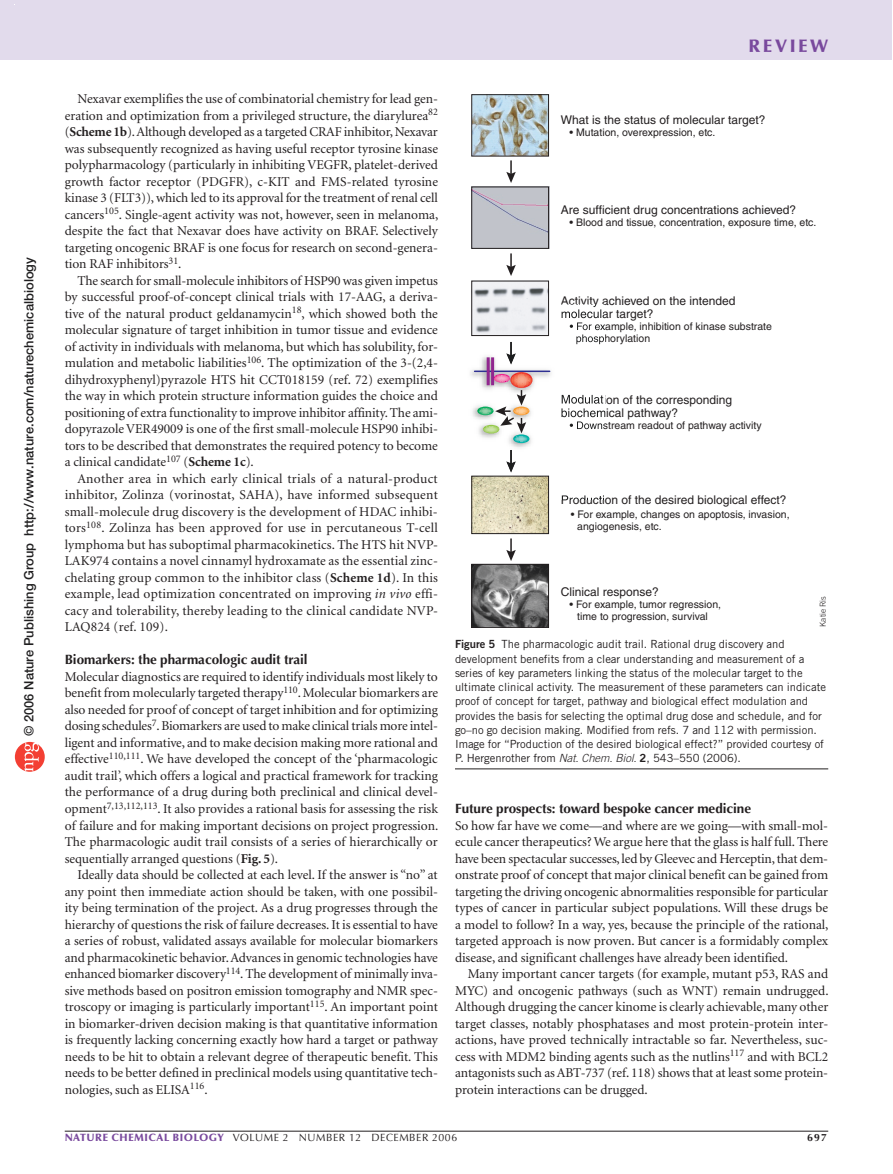
<style>
.page{position:relative;width:893px;height:1174px;background:#fff}
.page>*{position:absolute;margin:0;border:0;box-sizing:border-box;transform-origin:0 0}
.t1{font:900 18px "Optima";letter-spacing:.15em;color:#79499d}
.t2{font:13.5px/16.5px "Minion";letter-spacing:-.005em;color:#231f20;text-align:justify}
.t3{font:700 13.5px "Optima";letter-spacing:-.005em;color:#231f20}
.t4{font:500 12.9px "Helvetica Neue";color:#201f20}
.t5{font:12px/13.5px "Helvetica";color:#231f20}
.t6{font:11.25px/14.2px "Trade Gothic";letter-spacing:-.005em;color:#231f20}
.t7{font:10.5px/12px "Helvetica";color:#231f20}
.t8{font:10.5px "Optima";letter-spacing:.05em;color:#231f20}
.t9{font:700 10.5px "Optima";color:#231f20}
.t10{font:300 8.25px "Trade Gothic";letter-spacing:-.005em;color:#231f20}
.s1{font-family:"Helvetica Neue Medium 2";font-weight:400}
.s2{font-weight:700}
.s3{font-style:italic}
.s4{font-family:"Trade Gothic Bold Two"}
.s5{font-weight:300;font-style:italic}
.s6{font-weight:900;color:#79499d}
</style>
<div class="page">
<div style="left:1px;top:0;width:891px;height:59px;background:#e2dbec"></div>
<img style="left:561px;top:304px;width:43px;height:3px">
<img style="left:562px;top:309px;width:42px;height:10px">
<img style="left:570px;top:322px;width:34px;height:9px">
<img style="left:576px;top:334px;width:28px;height:10px">
<img style="left:562px;top:395px;width:42px;height:9px">
<img style="left:561px;top:408px;width:43px;height:10px">
<img style="left:570px;top:421px;width:34px;height:8px">
<img style="left:562px;top:495px;width:42px;height:4px">
<hr style="left:475px;top:370px;width:75px;height:2px;background:#2e3092">
<svg style="left:471px;top:94px;width:78px;height:534px"></svg>
<hr style="left:455px;top:768px;width:373px;height:1px;background:#231f20">
<hr style="left:65px;top:1130px;width:763px;height:1px;background:#231f20">
<svg style="left:15px;top:742px;width:30px;height:29px"></svg>
<p class="t4" style="left:24px;top:736px;width:480px;rotate:-90deg">© 200<span class="s1">6</span> Nature Publishing Group http://www.nature.com/naturechemicalbiology</p>
<h1 class="t1" style="left:748px;top:38px;width:81px">REVIEW</h1>
<p class="t2" style="left:65px;top:92px;width:375px;text-indent:13px">Nexavar exemplifies the use of combinatorial chemistry for lead gen&shy;eration and optimization from a privileged structure, the diarylurea<sup>82 </sup>(<span class="s2">Scheme 1b</span>). Although developed as a targeted CRAF inhibitor, Nexavar was subsequently recognized as having useful receptor tyrosine kinase polypharmacology (particularly in inhibiting VEGFR, platelet-derived growth factor receptor (PDGFR), c-KIT and FMS-related tyrosine kinase 3 (FLT3)), which led to its approval for the treatment of renal cell cancers<sup>105</sup>. Single-agent activity was not, however, seen in melanoma, despite the fact that Nexavar does have activity on BRAF. Selectively targeting oncogenic BRAF is one focus for research on second-genera&shy;tion RAF inhibitors<sup>31</sup>.</p>
<p class="t2" style="left:65px;top:273px;width:375px;text-indent:13px">The search for small-molecule inhibitors of HSP90 was given impetus by successful proof-of-concept clinical trials with 17-AAG, a deriva&shy;tive of the natural product geldanamycin<sup>18</sup>, which showed both the molecular signature of target inhibition in tumor tissue and evidence of activity in individuals with melanoma, but which has solubility, for&shy;mulation and metabolic liabilities<sup>106</sup>. The optimization of the 3-(2,4- dihydroxyphenyl)pyrazole HTS hit CCT018159 (ref. 72) exemplifies the way in which protein structure information guides the choice and positioning of extra functionality to improve inhibitor affinity. The ami&shy;dopyrazole VER49009 is one of the first small-molecule HSP90 inhibi&shy;tors to be described that demonstrates the required potency to become a clinical candidate<sup>107</sup> (<span class="s2">Scheme 1c</span>).</p>
<p class="t2" style="left:65px;top:471px;width:375px;text-indent:13px">Another area in which early clinical trials of a natural-product inhibitor, Zolinza (vorinostat, SAHA), have informed subsequent small-molecule drug discovery is the development of HDAC inhibi&shy;tors<sup>108</sup>. Zolinza has been approved for use in percutaneous T-cell lymphoma but has suboptimal pharmacokinetics. The HTS hit NVP-LAK974 contains a novel cinnamyl hydroxamate as the essential zinc&shy;chelating group common to the inhibitor class (<span class="s2">Scheme 1d</span>). In this example, lead optimization concentrated on improving <span class="s3">in vivo</span> effi&shy;cacy and tolerability, thereby leading to the clinical candidate NVP-LAQ824 (ref. 109).</p>
<p class="t3" style="left:65px;top:654px;width:244px">Biomarkers: the pharmacologic audit trail</p>
<p class="t2" style="left:65px;top:669px;width:375px">Molecular diagnostics are required to identify individuals most likely to benefit from molecularly targeted therapy<sup>110</sup>. Molecular biomarkers are also needed for proof of concept of target inhibition and for optimizing dosing schedules<sup>7</sup>. Biomarkers are used to make clinical trials more intel&shy;ligent and informative, and to make decision making more rational and effective<sup>110,111</sup>. We have developed the concept of the ‘pharmacologic audit trail’, which offers a logical and practical framework for tracking the performance of a drug during both preclinical and clinical devel&shy;opment<sup>7,13,112,113</sup>. It also provides a rational basis for assessing the risk of failure and for making important decisions on project progression.<br>The pharmacologic audit trail consists of a series of hierarchically or sequentially arranged questions (<span class="s2">Fig. 5</span>).</p>
<p class="t2" style="left:65px;top:867px;width:375px;text-indent:13px">Ideally data should be collected at each level. If the answer is “no” at any point then immediate action should be taken, with one possibil&shy;ity being termination of the project. As a drug progresses through the hierarchy of questions the risk of failure decreases. It is essential to have a series of robust, validated assays available for molecular biomarkers and pharmacokinetic behavior. Advances in genomic technologies have enhanced biomarker discovery<sup>114</sup>. The development of minimally inva&shy;sive methods based on positron emission tomography and NMR spec&shy;troscopy or imaging is particularly important<sup>115</sup>. An important point in biomarker-driven decision making is that quantitative information is frequently lacking concerning exactly how hard a target or pathway needs to be hit to obtain a relevant degree of therapeutic benefit. This needs to be better defined in preclinical models using quantitative tech&shy;nologies, such as ELISA<sup>116</sup>.</p>
<p class="t5" style="left:561px;top:115px;width:206px">What is the status of molecular target?</p>
<p class="t7" style="left:569px;top:128px;width:147px">• Mutation, overexpression, etc.</p>
<p class="t5" style="left:561px;top:205px;width:237px">Are sufficient drug concentrations achieved?</p>
<p class="t7" style="left:569px;top:218px;width:248px">• Blood and tissue, concentration, exposure time, etc.</p>
<p class="t5" style="left:561px;top:295px;width:176px">Activity achieved on the intended molecular target?</p>
<p class="t7" style="left:576px;top:321px;width:198px;text-indent:-6px">• For example, inhibition of kinase substrate phosphorylation</p>
<p class="t5" style="left:561px;top:394px;width:173px">Modulation of the corresponding biochemical pathway?</p>
<p class="t7" style="left:569px;top:420px;width:194px">• Downstream readout of pathway activity</p>
<p class="t5" style="left:561px;top:494px;width:227px">Production of the desired biological effect?</p>
<p class="t7" style="left:577px;top:509px;width:214px;text-indent:-6px">• For example, changes on apoptosis, invasion, angiogenesis, etc.</p>
<p class="t5" style="left:561px;top:586px;width:100px">Clinical response?</p>
<p class="t7" style="left:569px;top:599px;width:153px;text-align:center">• For example, tumor regression, time to progression, survival</p>
<p class="t6" style="left:455px;top:638px;width:373px"><span class="s4">Figure 5</span> The pharmacologic audit trail. Rational drug discovery and development benefits from a clear understanding and measurement of a series of key parameters linking the status of the molecular target to the ultimate clinical activity. The measurement of these parameters can indicate proof of concept for target, pathway and biological effect modulation and provides the basis for selecting the optimal drug dose and schedule, and for go–no go decision making. Modified from refs. 7 and 112 with permission.<br>Image for “Production of the desired biological effect?” provided courtesy of P. Hergenrother from <span class="s5">Nat. Chem. Biol.</span> <span class="s4">2</span>, 543–550 (2006).</p>
<p class="t10" style="left:820px;top:626px;width:32px;rotate:-90deg">Katie Ris</p>
<p class="t3" style="left:455px;top:803px;width:298px">Future prospects: toward bespoke cancer medicine</p>
<p class="t2" style="left:455px;top:818px;width:375px">So how far have we come—and where are we going—with small-mol&shy;ecule cancer therapeutics? We argue here that the glass is half full. There have been spectacular successes, led by Gleevec and Herceptin, that dem&shy;onstrate proof of concept that major clinical benefit can be gained from targeting the driving oncogenic abnormalities responsible for particular types of cancer in particular subject populations. Will these drugs be a model to follow? In a way, yes, because the principle of the rational, targeted approach is now proven. But cancer is a formidably complex disease, and significant challenges have already been identified.</p>
<p class="t2" style="left:455px;top:966px;width:375px;text-indent:13px">Many important cancer targets (for example, mutant p53, RAS and MYC) and oncogenic pathways (such as WNT) remain undrugged.<br>Although drugging the cancer kinome is clearly achievable, many other target classes, notably phosphatases and most protein-protein inter&shy;actions, have proved technically intractable so far. Nevertheless, suc&shy;cess with MDM2 binding agents such as the nutlins<sup>117</sup> and with BCL2 antagonists such as ABT-737 (ref. 118) shows that at least some protein&shy;protein interactions can be drugged.</p>
<p class="t8" style="left:65px;top:1133px;width:394px"><span class="s6">NATURE CHEMICAL BIOLOGY</span> VOLUME 2 NUMBER 12 DECEMBER 2006</p>
<p class="t9" style="left:807px;top:1133px;width:21px">697</p>
</div>
